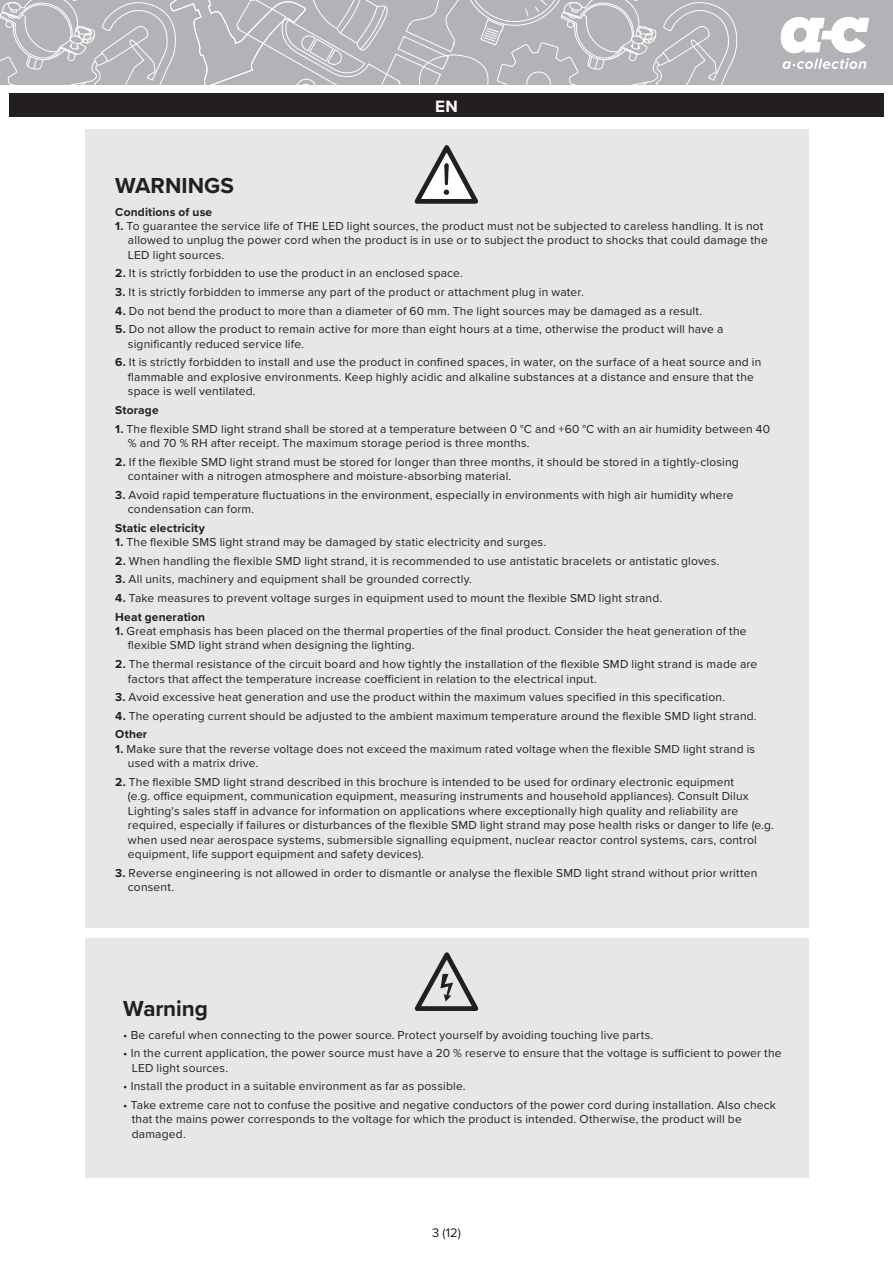
<style>
.page{position:relative;width:893px;height:1263px;background:#fff}
.page>*{position:absolute;margin:0;border:0;box-sizing:border-box;transform-origin:0 0}
.t1{font:700 22.5px "Proxima Nova";letter-spacing:-.005em;color:#231f20}
.t2{font:700 17.1px "Proxima Nova";color:#fff}
.t3{font:12.9px "Proxima Nova";color:#231f20}
.t4{font:12px/14.4px "Proxima Nova";letter-spacing:.015em;color:#231f20}
.t5{font:700 12px "Proxima Nova";letter-spacing:.015em;color:#231f20}
.s1{font-weight:700}
</style>
<div class="page">
<div style="left:0;top:0;width:893px;height:85px;background:#b2b3b7"></div>
<svg style="left:0;top:0;width:738px;height:85px"></svg>
<svg style="left:781px;top:17px;width:88px;height:52px"></svg>
<div style="left:9px;top:93px;width:875px;height:24px;background:#231f20"></div>
<div style="left:85px;top:130px;width:723px;height:798px;background:#e6e7e9"></div>
<div style="left:85px;top:939px;width:723px;height:239px;background:#e6e7e9"></div>
<svg style="left:415px;top:952px;width:63px;height:59px"></svg>
<svg style="left:415px;top:145px;width:63px;height:59px"></svg>
<h2 class="t2" style="left:435px;top:93px;width:24px">EN</h2>
<h1 class="t1" style="left:115px;top:168px;width:120px">WARNINGS</h1>
<p class="t5" style="left:115px;top:203px;width:98px">Conditions of use</p>
<p class="t4" style="left:128px;top:218px;width:641px;text-indent:-13px"><span class="s1">1.</span> To guarantee the service life of THE LED light sources, the product must not be subjected to careless handling. It is not allowed to unplug the power cord when the product is in use or to subject the product to shocks that could damage the<br>LED light sources.</p>
<p class="t4" style="left:115px;top:266px;width:349px"><span class="s1">2.</span> It is strictly forbidden to use the product in an enclosed space.</p>
<p class="t4" style="left:115px;top:284px;width:470px"><span class="s1">3.</span> It is strictly forbidden to immerse any part of the product or attachment plug in water.</p>
<p class="t4" style="left:115px;top:303px;width:589px"><span class="s1">4.</span> Do not bend the product to more than a diameter of 60 mm. The light sources may be damaged as a result.</p>
<p class="t4" style="left:128px;top:322px;width:597px;text-indent:-13px"><span class="s1">5.</span> Do not allow the product to remain active for more than eight hours at a time, otherwise the product will have a significantly reduced service life.</p>
<p class="t4" style="left:128px;top:355px;width:635px;text-indent:-13px"><span class="s1">6.</span> It is strictly forbidden to install and use the product in confined spaces, in water, on the surface of a heat source and in flammable and explosive environments. Keep highly acidic and alkaline substances at a distance and ensure that the space is well ventilated.</p>
<p class="t5" style="left:115px;top:401px;width:45px">Storage</p>
<p class="t4" style="left:128px;top:421px;width:643px;text-indent:-13px"><span class="s1">1.</span> The flexible SMD light strand shall be stored at a temperature between 0 °C and +60 °C with an air humidity between 40 % and 70 % RH after receipt. The maximum storage period is three months.</p>
<p class="t4" style="left:128px;top:454px;width:612px;text-indent:-13px"><span class="s1">2.</span> If the flexible SMD light strand must be stored for longer than three months, it should be stored in a tightly-closing container with a nitrogen atmosphere and moisture-absorbing material.</p>
<p class="t4" style="left:128px;top:487px;width:607px;text-indent:-13px"><span class="s1">3.</span> Avoid rapid temperature fluctuations in the environment, especially in environments with high air humidity where condensation can form.</p>
<p class="t5" style="left:115px;top:519px;width:91px">Static electricity</p>
<p class="t4" style="left:115px;top:534px;width:432px"><span class="s1">1.</span> The flexible SMS light strand may be damaged by static electricity and surges.</p>
<p class="t4" style="left:115px;top:553px;width:606px"><span class="s1">2.</span> When handling the flexible SMD light strand, it is recommended to use antistatic bracelets or antistatic gloves.</p>
<p class="t4" style="left:115px;top:572px;width:358px"><span class="s1">3.</span> All units, machinery and equipment shall be grounded correctly.</p>
<p class="t4" style="left:115px;top:588px;width:549px;line-height:18.6px"><span class="s1">4.</span> Take measures to prevent voltage surges in equipment used to mount the flexible SMD light strand.<br><span class="s1">Heat generation</span></p>
<p class="t4" style="left:128px;top:623px;width:620px;text-indent:-13px"><span class="s1">1.</span> Great emphasis has been placed on the thermal properties of the final product. Consider the heat generation of the flexible SMD light strand when designing the lighting.</p>
<p class="t4" style="left:128px;top:656px;width:631px;text-indent:-13px"><span class="s1">2.</span> The thermal resistance of the circuit board and how tightly the installation of the flexible SMD light strand is made are factors that affect the temperature increase coefficient in relation to the electrical input.</p>
<p class="t4" style="left:115px;top:689px;width:611px"><span class="s1">3.</span> Avoid excessive heat generation and use the product within the maximum values specified in this specification.</p>
<p class="t4" style="left:115px;top:706px;width:643px;line-height:18.6px"><span class="s1">4.</span> The operating current should be adjusted to the ambient maximum temperature around the flexible SMD light strand.<br><span class="s1">Other</span></p>
<p class="t4" style="left:128px;top:741px;width:629px;text-indent:-13px"><span class="s1">1.</span> Make sure that the reverse voltage does not exceed the maximum rated voltage when the flexible SMD light strand is used with a matrix drive.</p>
<p class="t4" style="left:128px;top:774px;width:648px;text-indent:-13px"><span class="s1">2.</span> The flexible SMD light strand described in this brochure is intended to be used for ordinary electronic equipment<br>(e.g. office equipment, communication equipment, measuring instruments and household appliances). Consult Dilux Lighting's sales staff in advance for information on applications where exceptionally high quality and reliability are required, especially if failures or disturbances of the flexible SMD light strand may pose health risks or danger to life (e.g. when used near aerospace systems, submersible signalling equipment, nuclear reactor control systems, cars, control equipment, life support equipment and safety devices).</p>
<p class="t4" style="left:128px;top:865px;width:631px;text-indent:-13px"><span class="s1">3.</span> Reverse engineering is not allowed in order to dismantle or analyse the flexible SMD light strand without prior written consent.</p>
<h1 class="t1" style="left:123px;top:991px;width:86px">Warning</h1>
<p class="t4" style="left:123px;top:1027px;width:531px">• Be careful when connecting to the power source. Protect yourself by avoiding touching live parts.</p>
<p class="t4" style="left:132px;top:1045px;width:651px;text-indent:-9px">• In the current application, the power source must have a 20 % reserve to ensure that the voltage is sufficient to power the<br>LED light sources.</p>
<p class="t4" style="left:123px;top:1079px;width:344px">• Install the product in a suitable environment as far as possible.</p>
<p class="t4" style="left:132px;top:1097px;width:646px;text-indent:-9px">• Take extreme care not to confuse the positive and negative conductors of the power cord during installation. Also check that the mains power corresponds to the voltage for which the product is intended. Otherwise, the product will be damaged.</p>
<p class="t3" style="left:432px;top:1223px;width:30px">3 (12)</p>
</div>
